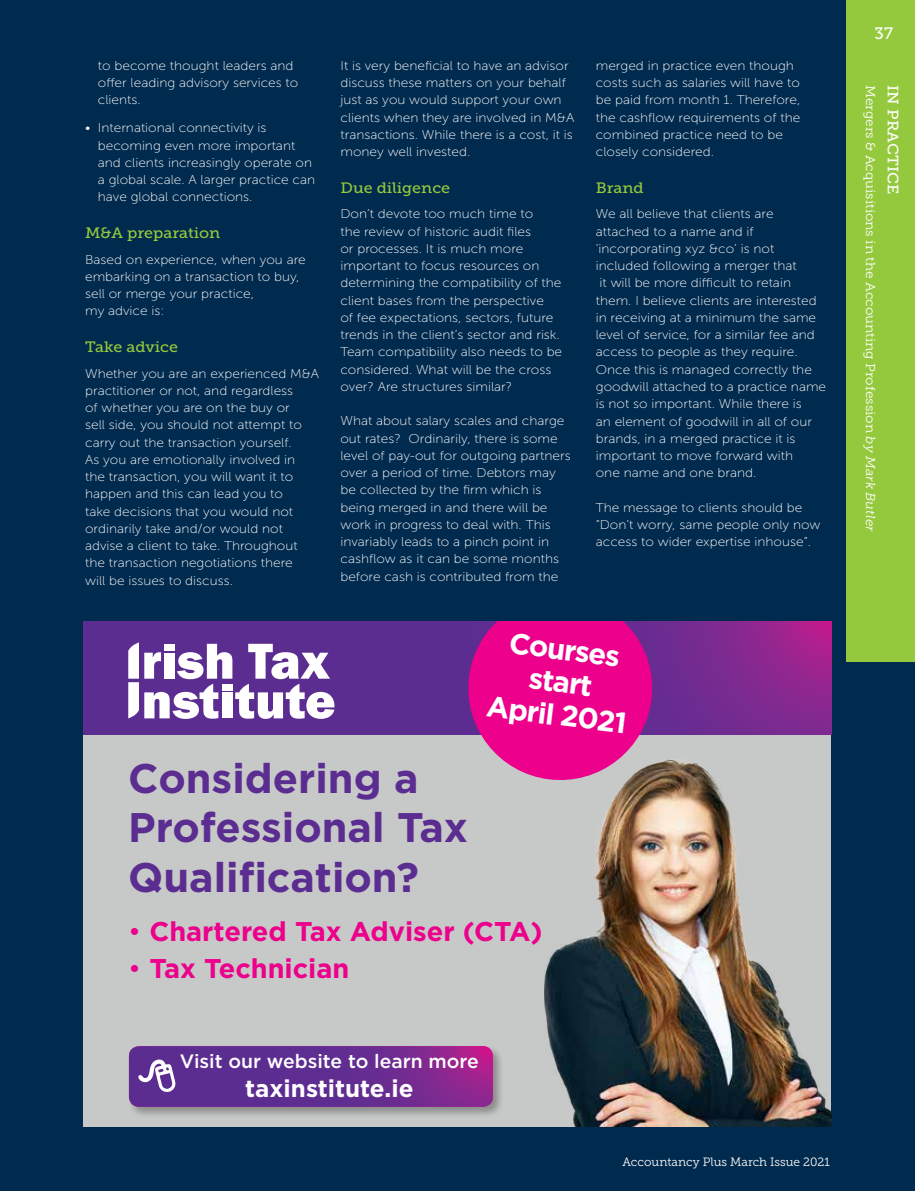
<style>
.page{position:relative;width:915px;height:1191px;background:#fff}
.page>*{position:absolute;margin:0;border:0;box-sizing:border-box;transform-origin:0 0}
.t1{font:700 41.1px/49.2px "Gotham";color:#5c2f92}
.t2{font:700 29.25px/32.8px "Gotham";color:#fff;text-align:center}
.t3{font:700 27px "Gotham";color:#ec008c}
.t4{font:700 26.55px "Gotham";color:#ec008c}
.t5{font:700 26.1px/31.3px "Gotham";color:#fff;text-align:center}
.t6{font:700 24.15px "Gotham";color:#fff}
.t7{font:500 19.35px "Gotham";color:#fff}
.t8{font:16.5px "Museo Slab 500";color:#fff}
.t9{font:15px "Museo Slab 500";color:#95c93d;scale:1.07 1}
.t10{font:15px "Museo Slab 500";letter-spacing:.01em;color:#fff;scale:1.07 1}
.t11{font:12.75px/17.2px "Museo Sans 100";color:#fff;scale:1.07 1}
.t12{font:12.75px "Museo Slab 300";color:#fff;scale:1.07 1}
.t13{font:12px "Museo Slab 300";color:#fff}
.s1{font-style:italic}
</style>
<div class="page">
<div style="left:0;top:0;width:914px;height:1191px;background:#002a4e"></div>
<div style="left:846px;top:0;width:68px;height:661px;background:#95c93d"></div>
<div style="left:83px;top:621px;width:748px;height:505px;background:#c7c9c8"></div>
<svg style="left:83px;top:621px;width:748px;height:113px;background:#6b2b90"></svg>
<svg style="left:462px;top:621px;width:195px;height:139px;background:#db0e8f"></svg>
<img style="left:503px;top:759px;width:328px;height:367px">
<svg style="left:128px;top:642px;width:206px;height:77px;background:#aa92c6"></svg>
<div style="left:120px;top:1033px;width:389px;height:93px;background:#c7c9c8"></div>
<div style="left:127px;top:1044px;width:377px;height:74px;background:#000;opacity:.3"></div>
<svg style="left:129px;top:1046px;width:363px;height:60px;background:#6e2f92"></svg>
<p class="t11" style="left:98px;top:57px;width:189px">to become thought leaders and offer leading advisory services to clients.</p>
<p class="t11" style="left:98px;top:119px;width:204px;text-indent:-13px">• International connectivity is becoming even more important and clients increasingly operate on a global scale. A larger practice can have global connections.</p>
<p class="t9" style="left:85px;top:224px;width:128px">M&amp;A preparation</p>
<p class="t11" style="left:85px;top:251px;width:208px">Based on experience, when you are embarking on a transaction to buy, sell or merge your practice,<br>my advice is:</p>
<p class="t9" style="left:85px;top:338px;width:88px">Take advice</p>
<p class="t11" style="left:85px;top:365px;width:220px">Whether you are an experienced M&amp;A practitioner or not, and regardless<br>of whether you are on the buy or<br>sell side, you should not attempt to carry out the transaction yourself.<br>As you are emotionally involved in<br>the transaction, you will want it to happen and this can lead you to<br>take decisions that you would not ordinarily take and/or would not advise a client to take. Throughout the transaction negotiations there<br>will be issues to discuss.</p>
<p class="t11" style="left:340px;top:57px;width:220px">It is very beneficial to have an advisor discuss these matters on your behalf just as you would support your own clients when they are involved in M&amp;A transactions. While there is a cost, it is money well invested.</p>
<p class="t9" style="left:340px;top:179px;width:104px">Due diligence</p>
<p class="t11" style="left:340px;top:205px;width:209px">Don’t devote too much time to<br>the review of historic audit files<br>or processes. It is much more important to focus resources on determining the compatibility of the client bases from the perspective<br>of fee expectations, sectors, future trends in the client’s sector and risk.<br>Team compatibility also needs to be considered. What will be the cross over? Are structures similar?</p>
<p class="t11" style="left:340px;top:412px;width:216px">What about salary scales and charge out rates? Ordinarily, there is some level of pay-out for outgoing partners over a period of time. Debtors may be collected by the firm which is being merged in and there will be work in progress to deal with. This invariably leads to a pinch point in cashflow as it can be some months before cash is contributed from the</p>
<p class="t11" style="left:595px;top:57px;width:192px">merged in practice even though costs such as salaries will have to be paid from month 1. Therefore, the cashflow requirements of the combined practice need to be closely considered.</p>
<p class="t9" style="left:595px;top:179px;width:46px">Brand</p>
<p class="t11" style="left:595px;top:205px;width:217px">We all believe that clients are attached to a name and if ‘incorporating xyz &amp;co’ is not included following a merger that<br>it will be more difficult to retain<br>them. I believe clients are interested in receiving at a minimum the same level of service, for a similar fee and access to people as they require.<br>Once this is managed correctly the goodwill attached to a practice name is not so important. While there is<br>an element of goodwill in all of our brands, in a merged practice it is important to move forward with<br>one name and one brand.</p>
<p class="t11" style="left:595px;top:499px;width:211px">The message to clients should be “Don’t worry, same people only now access to wider expertise inhouse”.</p>
<h2 class="t2" style="left:502px;top:626px;width:130px;rotate:7deg">Courses start<br>Sept/Oct</h2>
<h3 class="t5" style="left:502px;top:631px;width:123px;rotate:6deg">Courses start<br>Sept/Oct</h3>
<h2 class="t2" style="left:489px;top:689px;width:142px;rotate:7deg">April 2021</h2>
<h1 class="t1" style="left:129px;top:753px;width:339px">Considering a<br>Professional Tax<br>Qualification?</h1>
<h3 class="t3" style="left:388px;top:914px;width:155px">viser (CTA)</h3>
<h3 class="t4" style="left:129px;top:914px;width:409px">• Chartered Tax Adviser (CTA)</h3>
<h3 class="t4" style="left:129px;top:952px;width:223px">• Diploma in Tax</h3>
<h3 class="t3" style="left:149px;top:950px;width:201px">Tax Technician</h3>
<h3 class="t7" style="left:180px;top:1048px;width:300px">Visit our website to learn more</h3>
<h3 class="t6" style="left:245px;top:1072px;width:170px">taxinstitute.ie</h3>
<p class="t13" style="left:622px;top:1155px;width:209px">Accountancy Plus March Issue 2021</p>
<p class="t8" style="left:874px;top:24px;width:20px">37</p>
<p class="t12" style="left:877px;top:85px;width:419px;rotate:90deg">Mergers &amp; Acquisitions in the Accounting Profession <span class="s1">by Mark Butler</span></p>
<p class="t10" style="left:901px;top:85px;width:104px;rotate:90deg">IN PRACTICE</p>
</div>
